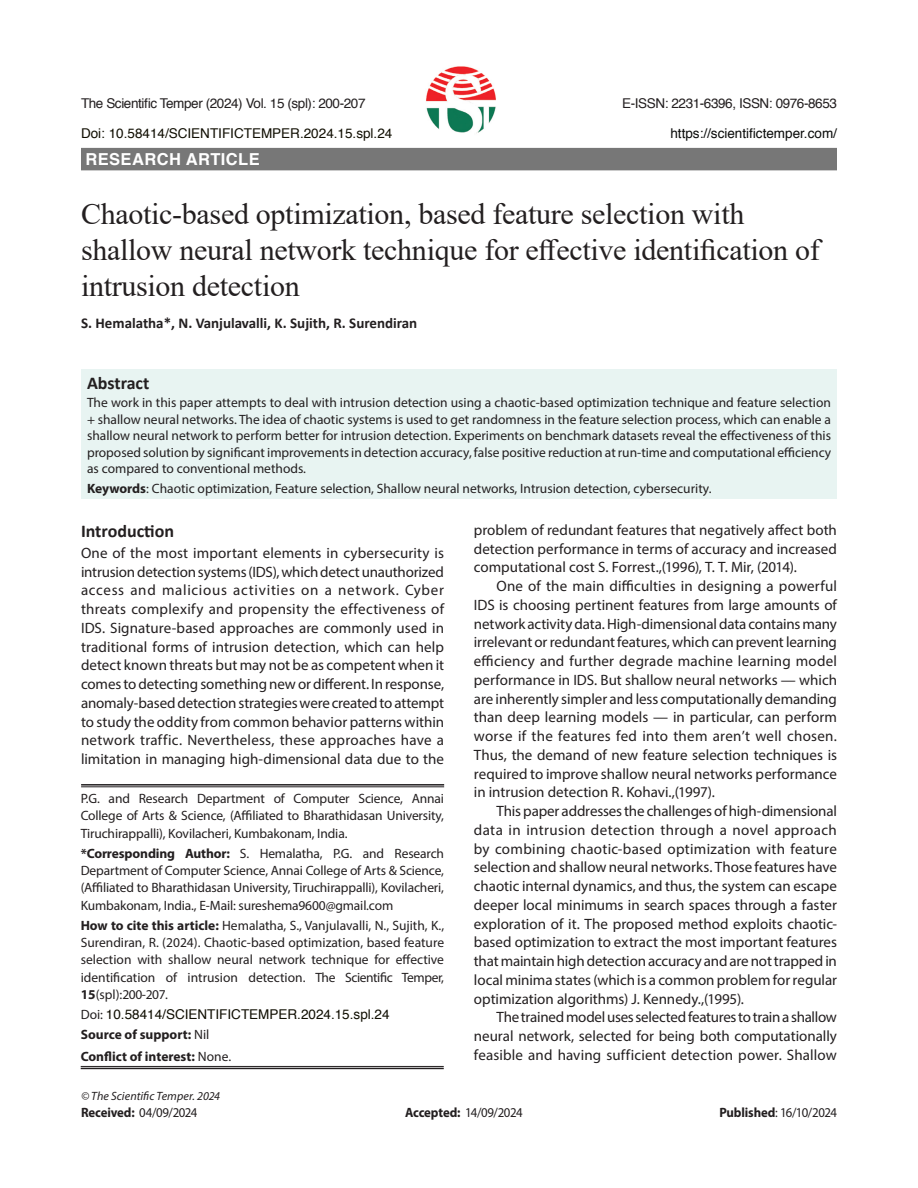
<style>
.page{position:relative;width:918px;height:1188px;background:#fff}
.page>*{position:absolute;margin:0;border:0;box-sizing:border-box;transform-origin:0 0}
.article_head{font:30px/36px "Times New Roman";letter-spacing:-.01em;color:#231f20}
.Sub-Head-1{font:700 18px "Calibri";color:#231f20}
.Subject{font:700 16.5px "Helvetica";letter-spacing:.025em;color:#fff}
.text{font:15px/18.8px "Myriad Pro";color:#231f20;text-align:justify}
.Body_flush{font:15px/18.8px "Myriad Pro";color:#231f20;text-align:justify}
.author{font:700 15px "Calibri";color:#231f20}
.affiliation{font:13.5px/17.2px "Myriad Pro";letter-spacing:-.01em;color:#231f20;text-align:justify}
.Abstract{font:13.5px/16.5px "Myriad Pro";color:#231f20;text-align:justify}
.Running_Head{font:13.5px "Helvetica";letter-spacing:-.03em;color:#231f20}
.ref{font:13.5px "Myriad Pro";letter-spacing:-.04em;color:#231f20;scale:.95 1}
.affiliation-2{font:13.5px "Helvetica";color:#100e02}
.Running_Head-2{font:13.5px "Helvetica";color:#100e02}
.affiliation-3{font:700 13.5px "Myriad Pro";color:#231f20}
.Running_Head-3{font:13.5px "Helvetica";color:#0a0b0a}
.Bottom_1st_page{font:italic 12px "Myriad Pro";letter-spacing:.005em;color:#231f20}
.s1{font-weight:700}
.s2{font-family:"Myriad Pro";color:#231f20}
.s3{font-weight:400}
</style>
<div class="page">
<div style="left:81px;top:369px;width:756px;height:130px;background:#e8f4f2"></div>
<div style="left:81px;top:148px;width:756px;height:22px;background:#777"></div>
<hr style="left:81px;top:784px;width:363px;height:2px;background:#231f20">
<hr style="left:81px;top:787px;width:363px;height:1px;background:#231f20">
<hr style="left:81px;top:1066px;width:363px;height:1px;background:#231f20">
<hr style="left:81px;top:1068px;width:363px;height:1px;background:#231f20">
<img style="left:426px;top:66px;width:70px;height:68px">
<p class="Running_Head" style="left:81px;top:92px;width:286px">The Scientific Temper (2024) Vol. 15 (spl): 200-207</p>
<p class="Running_Head" style="left:622px;top:92px;width:216px">E-ISSN: 2231-6396, ISSN: 0976-8653</p>
<p class="Running_Head-2" style="left:81px;top:122px;width:313px">Doi: 10.58414/SCIENTIFICTEMPER.2024.15.spl.24</p>
<p class="Running_Head-3" style="left:670px;top:122px;width:168px">https://scientifictemper.com/</p>
<p class="Subject" style="left:86px;top:146px;width:176px">RESEARCH ARTICLE</p>
<p class="article_head" style="left:81px;top:195px;width:740px">Chaotic-based optimization, based feature selection with shallow neural network technique for effective identification of intrusion detection</p>
<p class="author" style="left:81px;top:312px;width:338px">S. Hemalatha*, N. Vanjulavalli, K. Sujith, R. Surendiran</p>
<p class="Sub-Head-1" style="left:87px;top:370px;width:64px">Abstract</p>
<p class="Abstract" style="left:87px;top:394px;width:746px">The work in this paper attempts to deal with intrusion detection using a chaotic-based optimization technique and feature selection + shallow neural networks. The idea of chaotic systems is used to get randomness in the feature selection process, which can enable a shallow neural network to perform better for intrusion detection. Experiments on benchmark datasets reveal the effectiveness of this proposed solution by significant improvements in detection accuracy, false positive reduction at run-time and computational efficiency as compared to conventional methods.</p>
<p class="Abstract" style="left:87px;top:480px;width:626px"><span class="s1">Keywords</span>: Chaotic optimization, Feature selection, Shallow neural networks, Intrusion detection, cybersecurity.</p>
<p class="Sub-Head-1" style="left:81px;top:518px;width:95px">Introduction</p>
<p class="Body_flush" style="left:81px;top:543px;width:365px">One of the most important elements in cybersecurity is intrusion detection systems (IDS), which detect unauthorized access and malicious activities on a network. Cyber threats complexify and propensity the effectiveness of IDS. Signature-based approaches are commonly used in traditional forms of intrusion detection, which can help detect known threats but may not be as competent when it comes to detecting something new or different. In response, anomaly-based detection strategies were created to attempt to study the oddity from common behavior patterns within network traffic. Nevertheless, these approaches have a limitation in managing high-dimensional data due to the</p>
<p class="affiliation" style="left:81px;top:790px;width:365px">P.G. and Research Department of Computer Science, Annai College of Arts &amp; Science, (Affiliated to Bharathidasan University, Tiruchirappalli), Kovilacheri, Kumbakonam, India.</p>
<p class="affiliation" style="left:81px;top:845px;width:365px"><span class="s1">*Corresponding Author:</span> S. Hemalatha, P.G. and Research Department of Computer Science, Annai College of Arts &amp; Science, (Affiliated to Bharathidasan University, Tiruchirappalli), Kovilacheri, Kumbakonam, India., E-Mail: sureshema9600@gmail.com</p>
<p class="affiliation" style="left:81px;top:917px;width:365px"><span class="s1">How to cite this article:</span> Hemalatha, S., Vanjulavalli, N., Sujith, K., Surendiran, R. (2024). Chaotic-based optimization, based feature selection with shallow neural network technique for effective identification of intrusion detection. The Scientific Temper, <span class="s1">15</span>(spl):200-207.</p>
<p class="affiliation-2" style="left:81px;top:1004px;width:310px"><span class="s2">Doi:</span> 10.58414/SCIENTIFICTEMPER.2024.15.spl.24</p>
<p class="affiliation-3" style="left:81px;top:1026px;width:130px">Source of support: <span class="s3">Nil</span></p>
<p class="affiliation-3" style="left:81px;top:1048px;width:152px">Conflict of interest: <span class="s3">None.</span></p>
<p class="Body_flush" style="left:474px;top:520px;width:365px">problem of redundant features that negatively affect both detection performance in terms of accuracy and increased computational cost S. Forrest.,(1996), T. T. Mir, (2014).</p>
<p class="text" style="left:474px;top:576px;width:365px;text-indent:22px">One of the main difficulties in designing a powerful IDS is choosing pertinent features from large amounts of network activity data. High-dimensional data contains many irrelevant or redundant features, which can prevent learning efficiency and further degrade machine learning model performance in IDS. But shallow neural networks — which are inherently simpler and less computationally demanding than deep learning models — in particular, can perform worse if the features fed into them aren’t well chosen.<br>Thus, the demand of new feature selection techniques is required to improve shallow neural networks performance in intrusion detection R. Kohavi.,(1997).</p>
<p class="text" style="left:474px;top:801px;width:365px;text-indent:22px">This paper addresses the challenges of high-dimensional data in intrusion detection through a novel approach by combining chaotic-based optimization with feature selection and shallow neural networks. Those features have chaotic internal dynamics, and thus, the system can escape deeper local minimums in search spaces through a faster exploration of it. The proposed method exploits chaotic&shy;based optimization to extract the most important features that maintain high detection accuracy and are not trapped in local minima states (which is a common problem for regular optimization algorithms) J. Kennedy.,(1995).</p>
<p class="text" style="left:474px;top:1008px;width:365px;text-indent:22px">The trained model uses selected features to train a shallow neural network, selected for being both computationally feasible and having sufficient detection power. Shallow</p>
<p class="Bottom_1st_page" style="left:81px;top:1089px;width:141px">© The Scientific Temper. 2024</p>
<p class="ref" style="left:81px;top:1104px;width:124px"><span class="s1">Received:</span> 04/09/2024</p>
<p class="ref" style="left:405px;top:1104px;width:125px"><span class="s1">Accepted:</span> 14/09/2024</p>
<p class="ref" style="left:719px;top:1104px;width:125px"><span class="s1">Published</span>: 16/10/2024</p>
</div>
